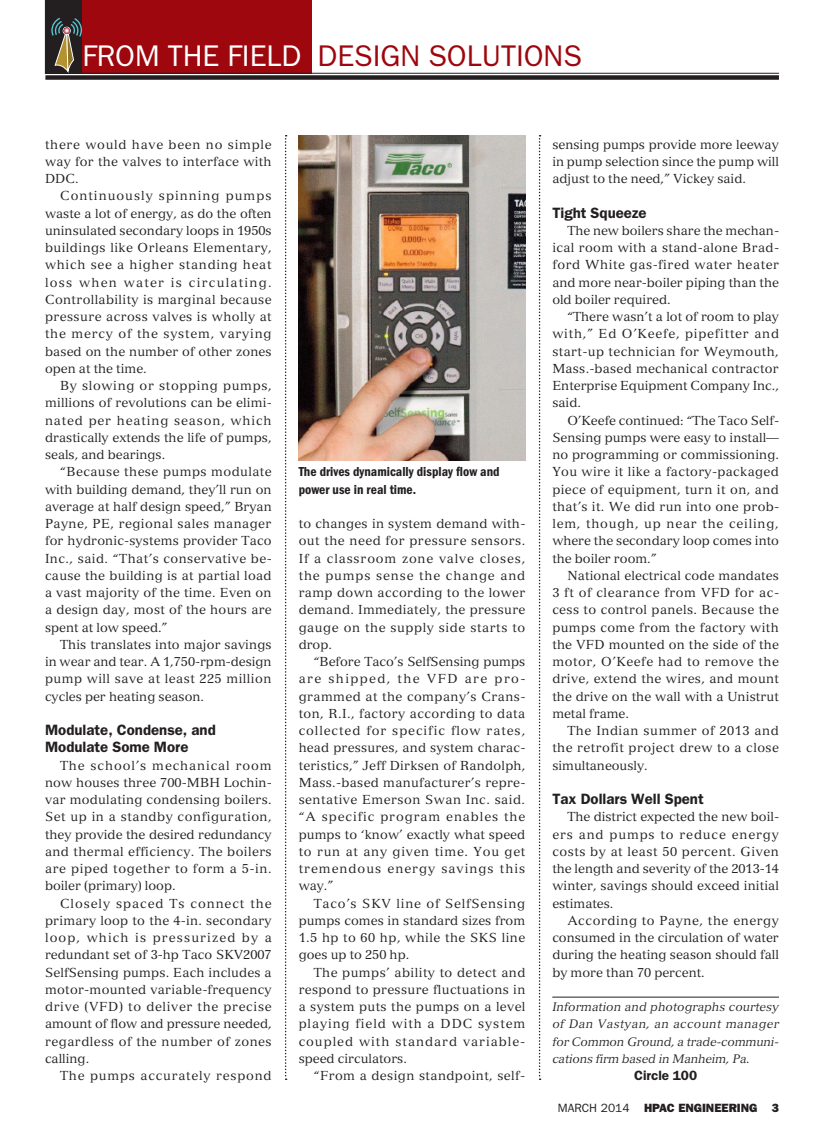
<style>
.page{position:relative;width:824px;height:1134px;background:#fff}
.page>*{position:absolute;margin:0;border:0;box-sizing:border-box;transform-origin:0 0}
.t1{font:30px "ITC Franklin Gothic Std";color:#9d070d}
.SUBHEAD{font:600 15px/17.2px "ITC Franklin Gothic Std";color:#231f20}
.CAPTION{font:13.5px/17.2px "ITC Franklin Gothic Std Dm Cd";color:#231f20}
.Circle_Number-TEXT{font:600 13.5px "ITC Franklin Gothic Std";color:#231f20}
.TEXT{font:12.75px/17.2px "Versailles LT Std";letter-spacing:.01em;color:#231f20;text-align:justify}
.TEXT-2{font:12.75px "Versailles LT Std";letter-spacing:.035em;color:#231f20}
.TEXT-3{font:12.75px "Versailles LT Std";letter-spacing:.06em;color:#231f20}
.BIO_INFO{font:italic 12px/17.2px "Versailles LT Std";color:#231f20;text-align:justify}
.t2{font:12px "ITC Franklin Gothic Std Hvy";color:#231f20}
.s1{color:#fff}
.s2{font-family:"ITC Franklin Gothic Std"}
</style>
<div class="page">
<svg style="left:285px;top:135px;width:1px;height:945px"></svg>
<svg style="left:538px;top:135px;width:2px;height:945px"></svg>
<div style="left:45px;top:0;width:267px;height:74px;background:#9d070d"></div>
<hr style="left:45px;top:73px;width:733px;height:1px;background:#231f20">
<div style="left:45px;top:75px;width:733px;height:5px;background:#231f20"></div>
<div style="left:45px;top:0;width:36px;height:74px;background:#231f20"></div>
<svg style="left:51px;top:18px;width:31px;height:54px"></svg>
<hr style="left:552px;top:997px;width:226px;height:1px;background:#231f20">
<img style="left:298px;top:135px;width:227px;height:326px">
<p class="t1" style="left:83px;top:39px;width:501px"><span class="s1">FROM THE FIELD</span> DESIGN SOLUTIONS</p>
<p class="TEXT" style="left:45px;top:135px;width:228px">there would have been no simple way for the valves to interface with DDC.</p>
<p class="TEXT" style="left:45px;top:187px;width:228px;text-indent:15px">Continuously spinning pumps waste a lot of energy, as do the often uninsulated secondary loops in 1950s buildings like Orleans Elementary, which see a higher standing heat loss when water is circulating.<br>Controllability is marginal because pressure across valves is wholly at the mercy of the system, varying based on the number of other zones open at the time.</p>
<p class="TEXT" style="left:45px;top:377px;width:228px;text-indent:15px">By slowing or stopping pumps, millions of revolutions can be elimi&shy;nated per heating season, which drastically extends the life of pumps, seals, and bearings.</p>
<p class="TEXT" style="left:45px;top:463px;width:228px;text-indent:15px">“Because these pumps modulate with building demand, they’ll run on average at half design speed,” Bryan Payne, PE, regional sales manager for hydronic-systems provider Taco Inc., said. “That’s conservative be&shy;cause the building is at partial load a vast majority of the time. Even on a design day, most of the hours are spent at low speed.”</p>
<p class="TEXT" style="left:45px;top:636px;width:228px;text-indent:15px">This translates into major savings in wear and tear. A 1,750-rpm-design pump will save at least 225 million cycles per heating season.</p>
<p class="SUBHEAD" style="left:45px;top:721px;width:172px">Modulate, Condense, and<br>Modulate Some More</p>
<p class="TEXT" style="left:45px;top:756px;width:228px;text-indent:15px">The school’s mechanical room now houses three 700-MBH Lochin&shy;var modulating condensing boilers.<br>Set up in a standby configuration, they provide the desired redundancy and thermal efficiency. The boilers are piped together to form a 5-in. boiler (primary) loop.</p>
<p class="TEXT" style="left:45px;top:894px;width:228px;text-indent:15px">Closely spaced Ts connect the primary loop to the 4-in. secondary loop, which is pressurized by a redundant set of 3-hp Taco SKV2007<br>SelfSensing pumps. Each includes a motor-mounted variable-frequency drive (VFD) to deliver the precise amount of flow and pressure needed, regardless of the number of zones calling.</p>
<p class="TEXT-3" style="left:60px;top:1068px;width:213px">The pumps accurately respond</p>
<p class="CAPTION" style="left:298px;top:463px;width:202px">The drives dynamically display flow and power use in real time.</p>
<p class="TEXT" style="left:298px;top:515px;width:228px">to changes in system demand with&shy;out the need for pressure sensors.<br>If a classroom zone valve closes, the pumps sense the change and ramp down according to the lower demand. Immediately, the pressure gauge on the supply side starts to drop.</p>
<p class="TEXT" style="left:298px;top:653px;width:228px;text-indent:15px">“Before Taco’s SelfSensing pumps are shipped, the VFD are pro&shy;grammed at the company’s Crans&shy;ton, R.I., factory according to data collected for specific flow rates, head pressures, and system charac&shy;teristics,” Jeff Dirksen of Randolph, Mass.-based manufacturer’s repre&shy;sentative Emerson Swan Inc. said. “A specific program enables the pumps to ‘know’ exactly what speed to run at any given time. You get tremendous energy savings this way.”</p>
<p class="TEXT" style="left:298px;top:894px;width:228px;text-indent:15px">Taco’s SKV line of SelfSensing pumps comes in standard sizes from 1.5 hp to 60 hp, while the SKS line goes up to 250 hp.</p>
<p class="TEXT" style="left:298px;top:963px;width:228px;text-indent:15px">The pumps’ ability to detect and respond to pressure fluctuations in a system puts the pumps on a level playing field with a DDC system coupled with standard variable&shy;speed circulators.</p>
<p class="TEXT-2" style="left:314px;top:1068px;width:213px">“From a design standpoint, self-</p>
<p class="TEXT" style="left:552px;top:135px;width:228px">sensing pumps provide more leeway in pump selection since the pump will adjust to the need,” Vickey said.</p>
<p class="SUBHEAD" style="left:552px;top:204px;width:96px">Tight Squeeze</p>
<p class="TEXT" style="left:552px;top:222px;width:228px;text-indent:15px">The new boilers share the mechan&shy;ical room with a stand-alone Brad&shy;ford White gas-fired water heater and more near-boiler piping than the old boiler required.</p>
<p class="TEXT" style="left:552px;top:308px;width:228px;text-indent:15px">“There wasn’t a lot of room to play with,” Ed O’Keefe, pipefitter and start-up technician for Weymouth, Mass.-based mechanical contractor Enterprise Equipment Company Inc., said.</p>
<p class="TEXT" style="left:552px;top:411px;width:228px;text-indent:15px">O’Keefe continued: “The Taco Self-Sensing pumps were easy to install— no programming or commissioning.<br>You wire it like a factory-packaged piece of equipment, turn it on, and that’s it. We did run into one prob&shy;lem, though, up near the ceiling, where the secondary loop comes into the boiler room.”</p>
<p class="TEXT" style="left:552px;top:567px;width:228px;text-indent:15px">National electrical code mandates 3 ft of clearance from VFD for ac&shy;cess to control panels. Because the pumps come from the factory with the VFD mounted on the side of the motor, O’Keefe had to remove the drive, extend the wires, and mount the drive on the wall with a Unistrut metal frame.</p>
<p class="TEXT" style="left:552px;top:722px;width:228px;text-indent:15px">The Indian summer of 2013 and the retrofit project drew to a close simultaneously.</p>
<p class="SUBHEAD" style="left:552px;top:790px;width:153px">Tax Dollars Well Spent</p>
<p class="TEXT" style="left:552px;top:808px;width:228px;text-indent:15px">The district expected the new boil&shy;ers and pumps to reduce energy costs by at least 50 percent. Given the length and severity of the 2013-14 winter, savings should exceed initial estimates.</p>
<p class="TEXT" style="left:552px;top:912px;width:228px;text-indent:15px">According to Payne, the energy consumed in the circulation of water during the heating season should fall by more than 70 percent.</p>
<p class="BIO_INFO" style="left:552px;top:998px;width:228px">Information and photographs courtesy of Dan Vastyan, an account manager for Common Ground, a trade-communi&shy;cations firm based in Manheim, Pa.</p>
<p class="Circle_Number-TEXT" style="left:634px;top:1067px;width:65px">Circle 100</p>
<p class="t2" style="left:558px;top:1101px;width:222px"><span class="s2">MARCH 2014</span> HPAC ENGINEERING 3</p>
</div>
